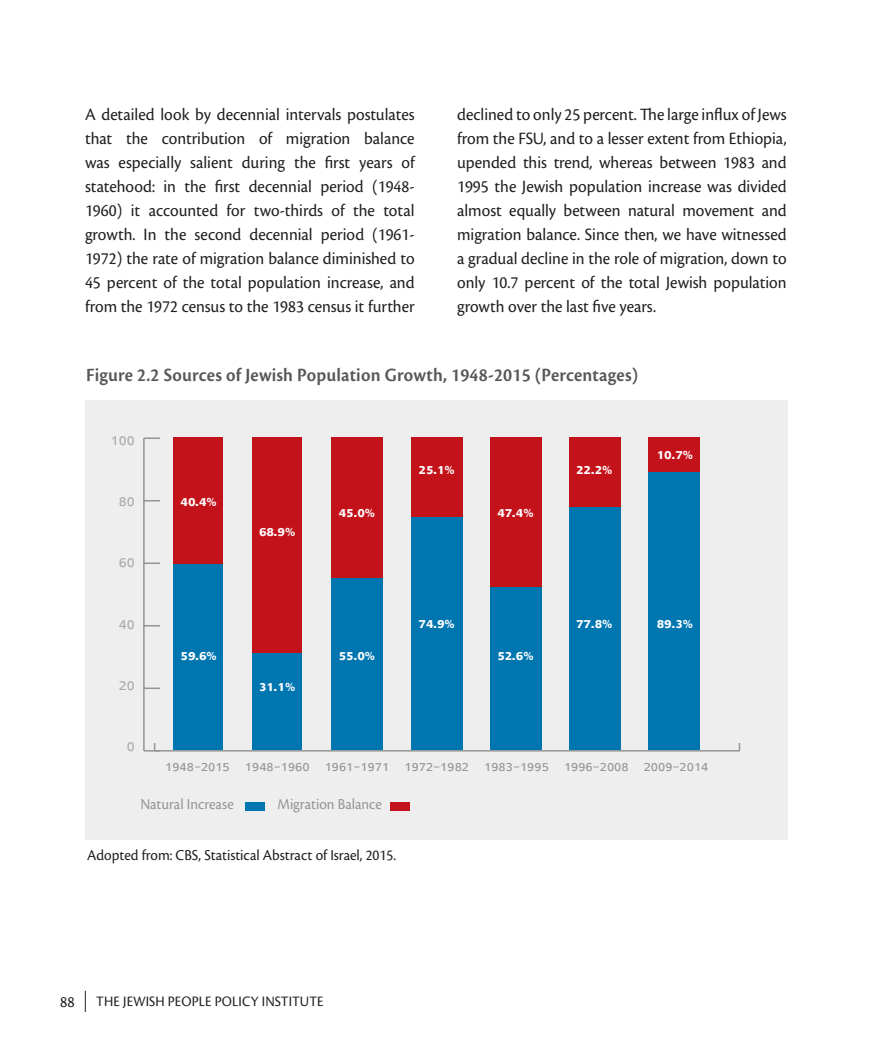
<style>
.page{position:relative;width:893px;height:1063px;background:#fff}
.page>*{position:absolute;margin:0;border:0;box-sizing:border-box;transform-origin:0 0}
.t1{font:600 19.5px "Cronos Pro";letter-spacing:.01em;color:#57585a;scale:.95 1}
.t2{font:18px/24px "Cronos Pro";color:#231f20;text-align:right;scale:.95 1}
.t3{font:16.5px "Narkis Block MF";color:#a8a9ad}
.t4{font:16.5px "Cronos Pro";color:#231f20;scale:.95 1}
.t5{font:15.75px "Cronos Pro";color:#231f20;scale:.95 1}
.t6{font:15.75px "Cronos Pro";color:#939598;scale:.95 1}
.t7{font:700 15px "Narkis Block MF";letter-spacing:-.01em;color:#fff;scale:.94 1}
.t8{font:15px "Narkis Block MF";color:#939598}
.t9{font:15px "Cronos Pro";color:#231f20;scale:.95 1}
</style>
<div class="page">
<svg style="left:85px;top:991px;width:1px;height:21px"></svg>
<div style="left:85px;top:400px;width:702px;height:440px;background:#eeeeef"></div>
<div style="left:173px;top:564px;width:50px;height:186px;background:#0076b1"></div>
<div style="left:173px;top:437px;width:50px;height:127px;background:#c4121a"></div>
<div style="left:252px;top:653px;width:50px;height:97px;background:#0076b1"></div>
<div style="left:252px;top:437px;width:50px;height:216px;background:#c4121a"></div>
<div style="left:332px;top:578px;width:51px;height:172px;background:#0076b1"></div>
<div style="left:332px;top:437px;width:51px;height:141px;background:#c4121a"></div>
<div style="left:411px;top:517px;width:51px;height:233px;background:#0076b1"></div>
<div style="left:411px;top:437px;width:51px;height:80px;background:#c4121a"></div>
<div style="left:490px;top:586px;width:52px;height:164px;background:#0076b1"></div>
<div style="left:490px;top:437px;width:52px;height:149px;background:#c4121a"></div>
<div style="left:569px;top:507px;width:52px;height:243px;background:#0076b1"></div>
<div style="left:569px;top:437px;width:52px;height:70px;background:#c4121a"></div>
<div style="left:648px;top:471px;width:52px;height:279px;background:#0076b1"></div>
<div style="left:648px;top:437px;width:52px;height:34px;background:#c4121a"></div>
<hr style="left:155px;top:750px;width:584px;height:2px;background:#939598">
<hr style="left:143px;top:438px;width:2px;height:313px;background:#939598">
<svg style="left:144px;top:743px;width:16px;height:9px"></svg>
<svg style="left:145px;top:688px;width:15px;height:1px"></svg>
<svg style="left:145px;top:625px;width:15px;height:2px"></svg>
<svg style="left:145px;top:563px;width:15px;height:1px"></svg>
<svg style="left:145px;top:500px;width:15px;height:1px"></svg>
<svg style="left:144px;top:437px;width:16px;height:2px"></svg>
<div style="left:390px;top:802px;width:19px;height:9px;background:#c4121a"></div>
<div style="left:245px;top:802px;width:20px;height:9px;background:#0076b1"></div>
<p class="t2" style="left:85px;top:103px;width:348px">A detailed look by decennial intervals postulates balance</p>
<p class="t2" style="left:259px;top:127px;width:15px">of</p>
<p class="t2" style="left:85px;top:127px;width:30px">that</p>
<p class="t2" style="left:126px;top:127px;width:24px">the</p>
<p class="t2" style="left:162px;top:127px;width:90px">contribution</p>
<p class="t2" style="left:286px;top:127px;width:69px">migration</p>
<p class="t2" style="left:85px;top:151px;width:27px">was</p>
<p class="t2" style="left:119px;top:151px;width:67px">especially</p>
<p class="t2" style="left:190px;top:151px;width:46px">salient</p>
<p class="t2" style="left:242px;top:151px;width:47px">during</p>
<p class="t2" style="left:294px;top:151px;width:24px">the</p>
<p class="t2" style="left:325px;top:151px;width:28px">first</p>
<p class="t2" style="left:359px;top:151px;width:37px">years</p>
<p class="t2" style="left:401px;top:151px;width:15px">of</p>
<p class="t2" style="left:85px;top:175px;width:75px">statehood:</p>
<p class="t2" style="left:163px;top:175px;width:15px">in</p>
<p class="t2" style="left:184px;top:175px;width:24px">the</p>
<p class="t2" style="left:215px;top:175px;width:28px">first</p>
<p class="t2" style="left:249px;top:175px;width:68px">decennial</p>
<p class="t2" style="left:320px;top:175px;width:47px">period</p>
<p class="t2" style="left:372px;top:175px;width:46px">)1948-</p>
<p class="t2" style="left:85px;top:199px;width:348px;text-align:left">1960)<br>growth. In the second decennial period )1961- 1972) the rate of migration balance diminished to 45 percent of the total population increase, and from the 1972 census to the 1983 census it further</p>
<p class="t2" style="left:227px;top:199px;width:21px">for</p>
<p class="t2" style="left:332px;top:199px;width:15px">of</p>
<p class="t2" style="left:149px;top:199px;width:75px">accounted</p>
<p class="t2" style="left:254px;top:199px;width:74px">two-thirds</p>
<p class="t2" style="left:353px;top:199px;width:24px">the</p>
<p class="t2" style="left:383px;top:199px;width:34px">total</p>
<p class="t2" style="left:131px;top:199px;width:11px">it</p>
<p class="t2" style="left:457px;top:103px;width:348px;text-align:justify">declined to only 25 percent. The large influx ofJews from the FSU, and to a lesser extent from Ethiopia, upended this trend, whereas between 1983 and 1995 the Jewish population increase was divided almost equally between natural movement and migration balance. Since then, we have witnessed a gradual decline in the role of migration, down to only 10.7 percent of the total Jewish population growth over the last five years.</p>
<p class="t1" style="left:86px;top:364px;width:583px">Figure 2.2 Sources of Jewish Population Growth, 1948-2015 (Percentages(</p>
<p class="t3" style="left:111px;top:430px;width:25px">100</p>
<p class="t3" style="left:119px;top:491px;width:17px">80</p>
<p class="t3" style="left:119px;top:552px;width:17px">60</p>
<p class="t7" style="left:181px;top:493px;width:40px">40.4%</p>
<p class="t7" style="left:259px;top:523px;width:40px">68.9%</p>
<p class="t7" style="left:339px;top:503px;width:40px">45.0%</p>
<p class="t7" style="left:419px;top:461px;width:40px">25.1%</p>
<p class="t7" style="left:497px;top:503px;width:40px">47.4%</p>
<p class="t7" style="left:576px;top:461px;width:40px">22.2%</p>
<p class="t7" style="left:657px;top:445px;width:40px">10.7%</p>
<p class="t3" style="left:119px;top:614px;width:17px">40</p>
<p class="t3" style="left:119px;top:675px;width:17px">20</p>
<p class="t7" style="left:181px;top:646px;width:40px">59.6%</p>
<p class="t7" style="left:259px;top:678px;width:40px">31.1%</p>
<p class="t7" style="left:339px;top:646px;width:40px">55.0%</p>
<p class="t7" style="left:419px;top:614px;width:40px">74.9%</p>
<p class="t7" style="left:497px;top:646px;width:40px">52.6%</p>
<p class="t7" style="left:576px;top:614px;width:40px">77.8%</p>
<p class="t7" style="left:657px;top:614px;width:40px">89.3%</p>
<p class="t3" style="left:127px;top:736px;width:9px">0</p>
<p class="t8" style="left:165px;top:757px;width:66px">1948-2015</p>
<p class="t6" style="left:140px;top:795px;width:100px">Natural Increase</p>
<p class="t8" style="left:245px;top:757px;width:66px">1948-1960</p>
<p class="t8" style="left:325px;top:757px;width:66px">1961-1971</p>
<p class="t6" style="left:277px;top:795px;width:111px">Migration Balance</p>
<p class="t8" style="left:404px;top:757px;width:66px">1972-1982</p>
<p class="t5" style="left:87px;top:846px;width:327px">Adopted from: CBS, Statistical Abstract of Israel, 2015.</p>
<p class="t8" style="left:484px;top:757px;width:66px">1983-1995</p>
<p class="t8" style="left:564px;top:757px;width:66px">1996-2008</p>
<p class="t8" style="left:644px;top:757px;width:66px">2009-2014</p>
<p class="t4" style="left:60px;top:992px;width:17px">88</p>
<p class="t9" style="left:123px;top:992px;width:9px">jewish</p>
<p class="t9" style="left:168px;top:992px;width:9px">people</p>
<p class="t9" style="left:215px;top:992px;width:9px">policy</p>
<p class="t9" style="left:262px;top:992px;width:9px">institute</p>
<p class="t9" style="left:96px;top:992px;width:10px">the</p>
</div>
